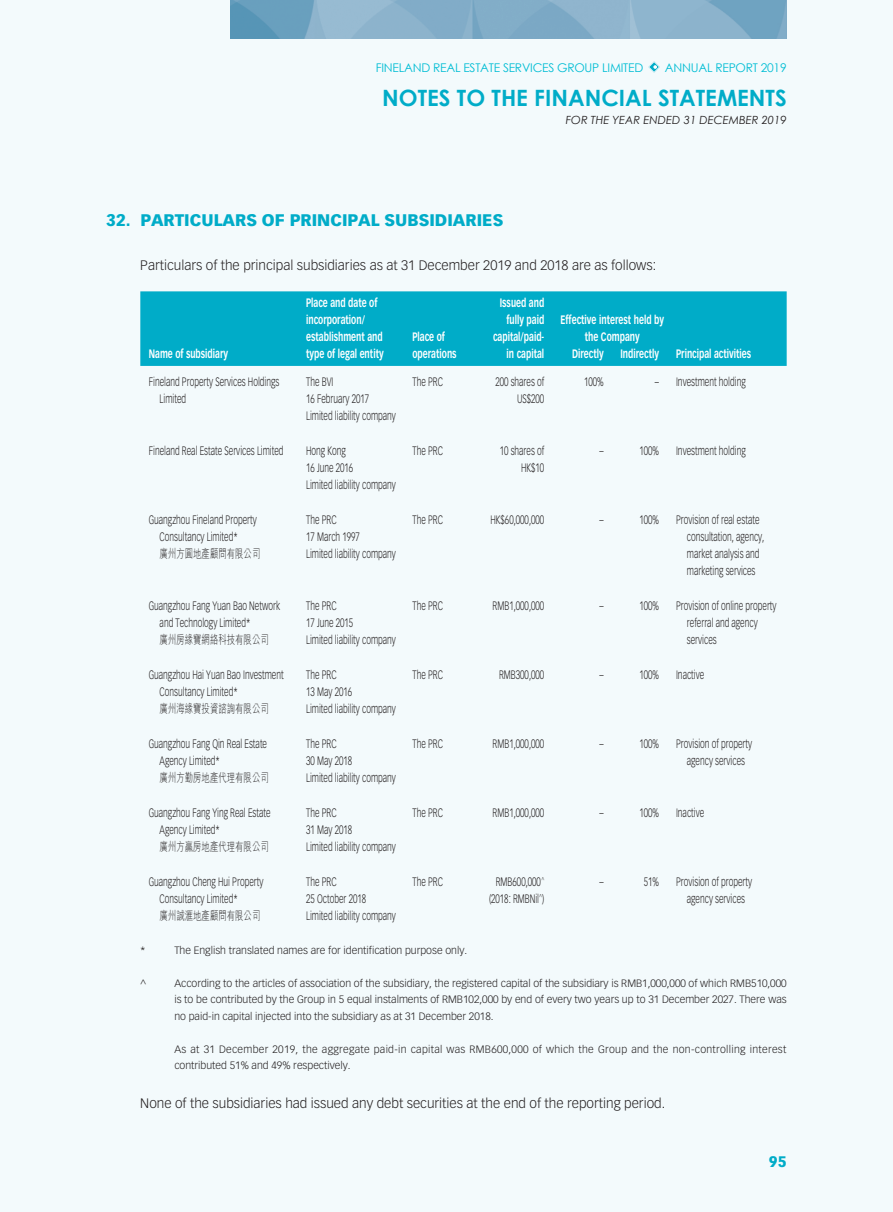
<style>
.page{position:relative;width:893px;height:1212px;background:#f3fafc}
.page>*{position:absolute;margin:0;border:0;box-sizing:border-box;transform-origin:0 0}
.t1{font:700 22.5px "Century Gothic";color:#00acc8}
.t2{font:900 16.5px "Vectora LT Std";color:#00acc8}
.t3{font:900 15px "Vectora LT Std";color:#00acc8}
.t4{font:300 13.5px "Vectora LT Std";color:#231f20}
.t5{font:300 12px/17.2px "Vectora LT Std";color:#231f20;scale:.7 1}
.t6{font:700 12px/17.2px "Vectora LT Std";color:#fff;scale:.7 1}
.t7{font:300 12px "M Hei HK";color:#231f20;scale:.7 1}
.t8{font:12px "Century Gothic";letter-spacing:-.02em;color:#00bdd4}
.t9{font:italic 11.25px "Century Gothic";color:#231f20}
.t10{font:300 10.5px/16.5px "Vectora LT Std";color:#231f20;text-align:justify}
.t11{font:300 10.5px/16.5px "Vectora LT Std";letter-spacing:.025em;color:#231f20}
</style>
<div class="page">
<svg style="left:649px;top:62px;width:10px;height:10px"></svg>
<div style="left:649px;top:62px;width:10px;height:10px;border:1px solid #d0eef4;border-radius:5px"></div>
<svg style="left:653px;top:65px;width:4px;height:4px"></svg>
<img style="left:231px;top:0;width:556px;height:39px">
<div style="left:140px;top:291px;width:647px;height:75px;background:#00acc8"></div>
<p class="t8" style="left:376px;top:59px;width:269px">FINELAND REAL ESTATE SERVICES GROUP LIMITED</p>
<p class="t8" style="left:665px;top:59px;width:123px">ANNUAL REPORT 2019</p>
<h1 class="t1" style="left:382px;top:81px;width:406px">NOTES TO THE FINANCIAL STATEMENTS</h1>
<p class="t9" style="left:566px;top:113px;width:222px">FOR THE YEAR ENDED 31 DECEMBER 2019</p>
<h2 class="t2" style="left:106px;top:210px;width:399px">32. PARTICULARS OF PRINCIPAL SUBSIDIARIES</h2>
<p class="t4" style="left:140px;top:257px;width:517px">Particulars of the principal subsidiaries as at 31 December 2019 and 2018 are as follows:</p>
<p class="t6" style="left:149px;top:345px;width:115px">Name of subsidiary</p>
<p class="t6" style="left:306px;top:294px;width:112px">Place and date of incorporation/ establishment and type of legal entity</p>
<p class="t6" style="left:412px;top:328px;width:65px">Place of operations</p>
<p class="t6" style="left:493px;top:294px;width:75px;text-align:right">Issued and fully paid capital/paid&shy;in capital</p>
<p class="t6" style="left:560px;top:311px;width:149px">Effective interest held by</p>
<p class="t6" style="left:585px;top:328px;width:80px">the Company</p>
<p class="t6" style="left:572px;top:345px;width:47px">Directly</p>
<p class="t6" style="left:620px;top:345px;width:57px">Indirectly</p>
<p class="t6" style="left:676px;top:345px;width:109px">Principal activities</p>
<p class="t5" style="left:160px;top:373px;width:173px;text-indent:-11px">Fineland Property Services Holdings<br>Limited</p>
<p class="t5" style="left:306px;top:373px;width:130px">The BVI<br>16 February 2017<br>Limited liability company</p>
<p class="t5" style="left:412px;top:373px;width:45px">The PRC</p>
<p class="t5" style="left:495px;top:373px;width:71px;text-align:right">200 shares of<br>US$200</p>
<p class="t5" style="left:584px;top:373px;width:30px">100%</p>
<p class="t5" style="left:655px;top:373px;width:131px">– Investment holding</p>
<p class="t5" style="left:149px;top:442px;width:194px">Fineland Real Estate Services Limited</p>
<p class="t5" style="left:306px;top:442px;width:130px">Hong Kong<br>16 June 2016<br>Limited liability company</p>
<p class="t5" style="left:412px;top:442px;width:45px">The PRC</p>
<p class="t5" style="left:500px;top:442px;width:65px;text-align:right">10 shares of<br>HK$10</p>
<p class="t5" style="left:600px;top:442px;width:7px">–</p>
<p class="t5" style="left:639px;top:442px;width:30px">100%</p>
<p class="t5" style="left:676px;top:442px;width:101px">Investment holding</p>
<p class="t5" style="left:160px;top:511px;width:140px;text-indent:-11px">Guangzhou Fineland Property<br>Consultancy Limited*</p>
<p class="t7" style="left:160px;top:548px;width:145px">廣州方圓地產顧問有限公司</p>
<p class="t5" style="left:306px;top:511px;width:130px">The PRC<br>17 March 1997<br>Limited liability company</p>
<p class="t5" style="left:412px;top:511px;width:45px">The PRC</p>
<p class="t5" style="left:490px;top:511px;width:78px">HK$60,000,000</p>
<p class="t5" style="left:600px;top:511px;width:7px">–</p>
<p class="t5" style="left:639px;top:511px;width:30px">100%</p>
<p class="t5" style="left:687px;top:511px;width:112px;text-indent:-11px">Provision of real estate consultation, agency, market analysis and marketing services</p>
<p class="t5" style="left:160px;top:597px;width:174px;text-indent:-11px">Guangzhou Fang Yuan Bao Network and Technology Limited*</p>
<p class="t7" style="left:160px;top:634px;width:157px">廣州房緣寶網絡科技有限公司</p>
<p class="t5" style="left:160px;top:666px;width:179px;text-indent:-11px">Guangzhou Hai Yuan Bao Investment<br>Consultancy Limited*</p>
<p class="t7" style="left:160px;top:703px;width:157px">廣州海緣寶投資諮詢有限公司</p>
<p class="t5" style="left:160px;top:735px;width:155px;text-indent:-11px">Guangzhou Fang Qin Real Estate<br>Agency Limited*</p>
<p class="t7" style="left:160px;top:772px;width:157px">廣州方勤房地產代理有限公司</p>
<p class="t5" style="left:160px;top:804px;width:160px;text-indent:-11px">Guangzhou Fang Ying Real Estate<br>Agency Limited*</p>
<p class="t7" style="left:160px;top:841px;width:157px">廣州方贏房地產代理有限公司</p>
<p class="t5" style="left:160px;top:873px;width:150px;text-indent:-11px">Guangzhou Cheng Hui Property<br>Consultancy Limited*</p>
<p class="t7" style="left:160px;top:910px;width:145px">廣州誠滙地產顧問有限公司</p>
<p class="t5" style="left:306px;top:597px;width:130px">The PRC<br>17 June 2015<br>Limited liability company</p>
<p class="t5" style="left:412px;top:597px;width:45px">The PRC</p>
<p class="t5" style="left:493px;top:597px;width:75px">RMB1,000,000</p>
<p class="t5" style="left:600px;top:597px;width:7px">–</p>
<p class="t5" style="left:639px;top:597px;width:30px">100%</p>
<p class="t5" style="left:687px;top:597px;width:130px;text-indent:-11px">Provision of online property referral and agency services</p>
<p class="t5" style="left:306px;top:666px;width:130px">The PRC<br>13 May 2016<br>Limited liability company</p>
<p class="t5" style="left:412px;top:666px;width:45px">The PRC</p>
<p class="t5" style="left:499px;top:666px;width:66px">RMB300,000</p>
<p class="t5" style="left:600px;top:666px;width:7px">–</p>
<p class="t5" style="left:639px;top:666px;width:30px">100%</p>
<p class="t5" style="left:676px;top:666px;width:42px">Inactive</p>
<p class="t5" style="left:306px;top:735px;width:130px">The PRC<br>30 May 2018<br>Limited liability company</p>
<p class="t5" style="left:412px;top:735px;width:45px">The PRC</p>
<p class="t5" style="left:493px;top:735px;width:75px">RMB1,000,000</p>
<p class="t5" style="left:600px;top:735px;width:7px">–</p>
<p class="t5" style="left:639px;top:735px;width:30px">100%</p>
<p class="t5" style="left:676px;top:735px;width:110px;text-align:center">Provision of property agency services</p>
<p class="t5" style="left:306px;top:804px;width:130px">The PRC<br>31 May 2018<br>Limited liability company</p>
<p class="t5" style="left:412px;top:804px;width:45px">The PRC</p>
<p class="t5" style="left:493px;top:804px;width:75px">RMB1,000,000</p>
<p class="t5" style="left:600px;top:804px;width:7px">–</p>
<p class="t5" style="left:639px;top:804px;width:30px">100%</p>
<p class="t5" style="left:676px;top:804px;width:42px">Inactive</p>
<p class="t5" style="left:306px;top:873px;width:130px">The PRC<br>25 October 2018<br>Limited liability company</p>
<p class="t5" style="left:412px;top:873px;width:45px">The PRC</p>
<p class="t5" style="left:489px;top:873px;width:80px;text-align:center">RMB600,000<sup>^ </sup>(2018: RMBNil<sup>^</sup>)</p>
<p class="t5" style="left:600px;top:873px;width:7px">–</p>
<p class="t5" style="left:644px;top:873px;width:23px">51%</p>
<p class="t5" style="left:676px;top:873px;width:110px;text-align:center">Provision of property agency services</p>
<p class="t10" style="left:140px;top:942px;width:7px">*</p>
<p class="t10" style="left:174px;top:942px;width:294px">The English translated names are for identification purpose only.</p>
<p class="t10" style="left:140px;top:975px;width:8px">^</p>
<p class="t10" style="left:174px;top:975px;width:614px">According to the articles of association of the subsidiary, the registered capital of the subsidiary is RMB1,000,000 of which RMB510,000 is to be contributed by the Group in 5 equal instalments of RMB102,000 by end of every two years up to 31 December 2027. There was no paid-in capital injected into the subsidiary as at 31 December 2018.</p>
<p class="t11" style="left:174px;top:1041px;width:613px">As at 31 December 2019, the aggregate paid-in capital was RMB600,000 of which the Group and the non-controlling interest contributed 51% and 49% respectively.</p>
<p class="t4" style="left:140px;top:1096px;width:526px">None of the subsidiaries had issued any debt securities at the end of the reporting period.</p>
<p class="t3" style="left:769px;top:1152px;width:19px">95</p>
</div>
